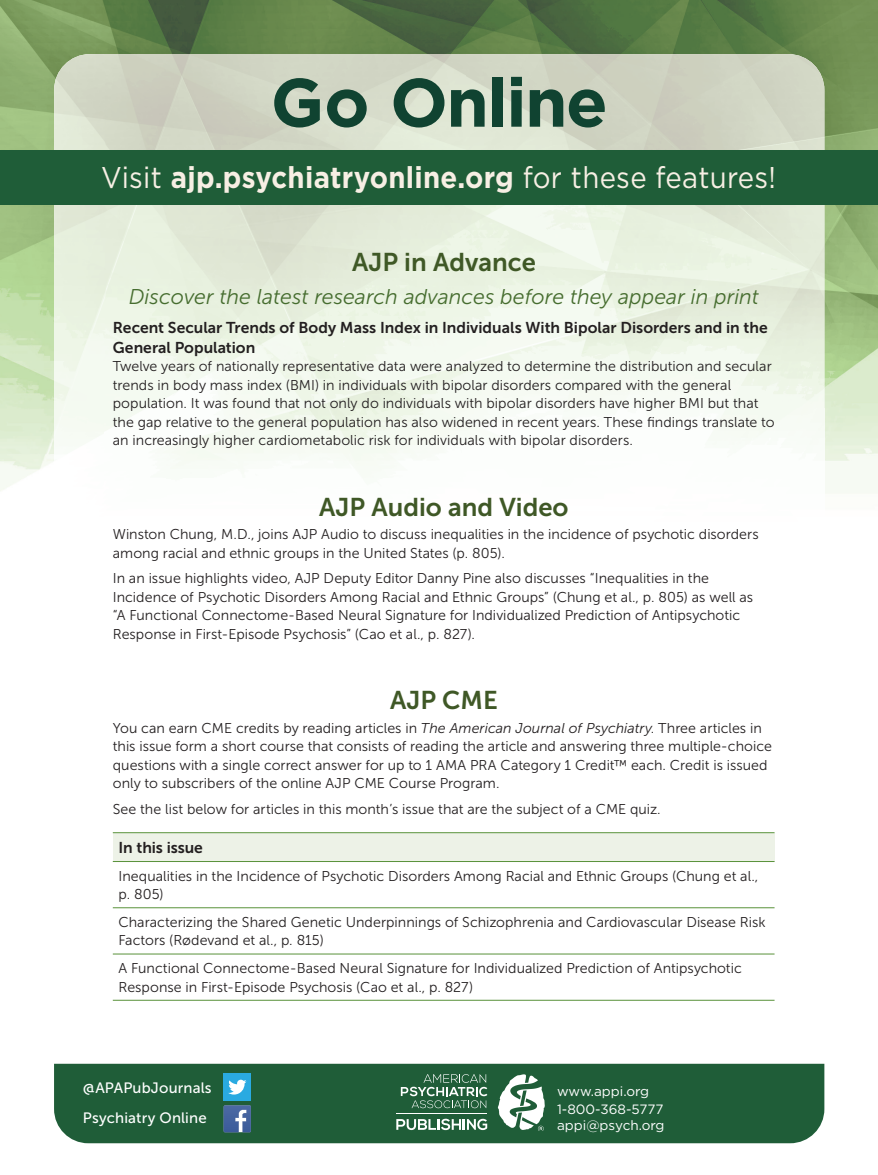
<style>
.page{position:relative;width:878px;height:1175px;background:#fff}
.page>*{position:absolute;margin:0;border:0;box-sizing:border-box;transform-origin:0 0}
.t1{font:700 68.25px "Gotham";letter-spacing:-.025em;color:#104331}
.t2{font:700 30px "Gotham";letter-spacing:.01em;color:#f7efe4;scale:.92 1}
.t3{font:25.65px "Museo Sans 700";color:#3f5826}
.t4{font:italic 21.3px "Museo Sans 300";color:#466d2f}
.t5{font:15.6px/20px "Museo Sans 700";color:#231f20}
.t6{font:15px/30px "Museo Sans 500";letter-spacing:.01em;color:#fff}
.t7{font:14.25px/18.5px "Museo Sans 300";letter-spacing:.005em;color:#231f20}
.t8{font:13.5px/17.7px "Gotham";color:#fff}
.s1{font-weight:400}
.s2{font-style:italic}
</style>
<div class="page">
<img style="left:0;top:0;width:878px;height:494px">
<svg style="left:112px;top:832px;width:663px;height:169px"></svg>
<img style="left:54px;top:54px;width:770px;height:440px">
<div style="left:113px;top:832px;width:661px;height:29px;background:#edf2e7"></div>
<hr style="left:113px;top:832px;width:661px;height:1px;background:#59923a">
<hr style="left:113px;top:861px;width:661px;height:1px;background:#59923a">
<hr style="left:113px;top:907px;width:661px;height:1px;background:#59923a">
<hr style="left:113px;top:953px;width:661px;height:1px;background:#59923a">
<hr style="left:113px;top:1000px;width:661px;height:1px;background:#59923a">
<div style="left:54px;top:1063px;width:770px;height:80px;background:#1f5d38"></div>
<svg style="left:396px;top:1118px;width:91px;height:12px"></svg>
<hr style="left:396px;top:1113px;width:91px;height:1px;background:#fff">
<svg style="left:401px;top:1074px;width:86px;height:34px;background:#4a7c5e"></svg>
<svg style="left:497px;top:1074px;width:47px;height:56px"></svg>
<svg style="left:223px;top:1105px;width:28px;height:27px"></svg>
<div style="left:223px;top:1073px;width:28px;height:27px;background:#2aaae1"></div>
<svg style="left:228px;top:1079px;width:18px;height:15px"></svg>
<div style="left:0;top:150px;width:878px;height:54px;background:#1f5d38"></div>
<p class="t1" style="left:270px;top:57px;width:339px">Go Online</p>
<p class="t2" style="left:101px;top:158px;width:735px"><span class="s1">Visit</span> ajp.psychiatryonline.org <span class="s1">for these features!</span></p>
<p class="t3" style="left:352px;top:248px;width:185px">AJP in Advance</p>
<p class="t4" style="left:129px;top:285px;width:631px">Discover the latest research advances before they appear in print</p>
<p class="t5" style="left:113px;top:317px;width:656px">Recent Secular Trends of Body Mass Index in Individuals With Bipolar Disorders and in the<br>General Population</p>
<p class="t7" style="left:113px;top:357px;width:663px">Twelve years of nationally representative data were analyzed to determine the distribution and secular trends in body mass index (BMI) in individuals with bipolar disorders compared with the general population. It was found that not only do individuals with bipolar disorders have higher BMI but that the gap relative to the general population has also widened in recent years. These findings translate to an increasingly higher cardiometabolic risk for individuals with bipolar disorders.</p>
<p class="t3" style="left:319px;top:492px;width:251px">AJP Audio and Video</p>
<p class="t7" style="left:113px;top:525px;width:647px">Winston Chung, M.D., joins AJP Audio to discuss inequalities in the incidence of psychotic disorders among racial and ethnic groups in the United States (p. 805).</p>
<p class="t7" style="left:113px;top:569px;width:642px">In an issue highlights video, AJP Deputy Editor Danny Pine also discusses “Inequalities in the Incidence of Psychotic Disorders Among Racial and Ethnic Groups” (Chung et al., p. 805) as well as “A Functional Connectome-Based Neural Signature for Individualized Prediction of Antipsychotic Response in First-Episode Psychosis” (Cao et al., p. 827).</p>
<p class="t3" style="left:390px;top:686px;width:109px">AJP CME</p>
<p class="t7" style="left:113px;top:718px;width:660px">You can earn CME credits by reading articles in <span class="s2">The American Journal of Psychiatry</span>. Three articles in this issue form a short course that consists of reading the article and answering three multiple-choice questions with a single correct answer for up to 1 AMA PRA Category 1 Credit™ each. Credit is issued only to subscribers of the online AJP CME Course Program.</p>
<p class="t7" style="left:113px;top:800px;width:549px">See the list below for articles in this month’s issue that are the subject of a CME quiz.</p>
<p class="t5" style="left:118px;top:837px;width:86px">In this issue</p>
<p class="t7" style="left:118px;top:866px;width:641px">Inequalities in the Incidence of Psychotic Disorders Among Racial and Ethnic Groups (Chung et al., p. 805)</p>
<p class="t7" style="left:118px;top:913px;width:648px">Characterizing the Shared Genetic Underpinnings of Schizophrenia and Cardiovascular Disease Risk<br>Factors (Rødevand et al., p. 815)</p>
<p class="t7" style="left:118px;top:959px;width:625px">A Functional Connectome-Based Neural Signature for Individualized Prediction of Antipsychotic<br>Response in First-Episode Psychosis (Cao et al., p. 827)</p>
<p class="t6" style="left:83px;top:1072px;width:130px">@APAPubJournals<br>Psychiatry Online</p>
<p class="t8" style="left:557px;top:1082px;width:108px">www.appi.org<br>1-800-368-5777</p>
<p class="t8" style="left:557px;top:1116px;width:109px">appi@psych.org</p>
</div>
